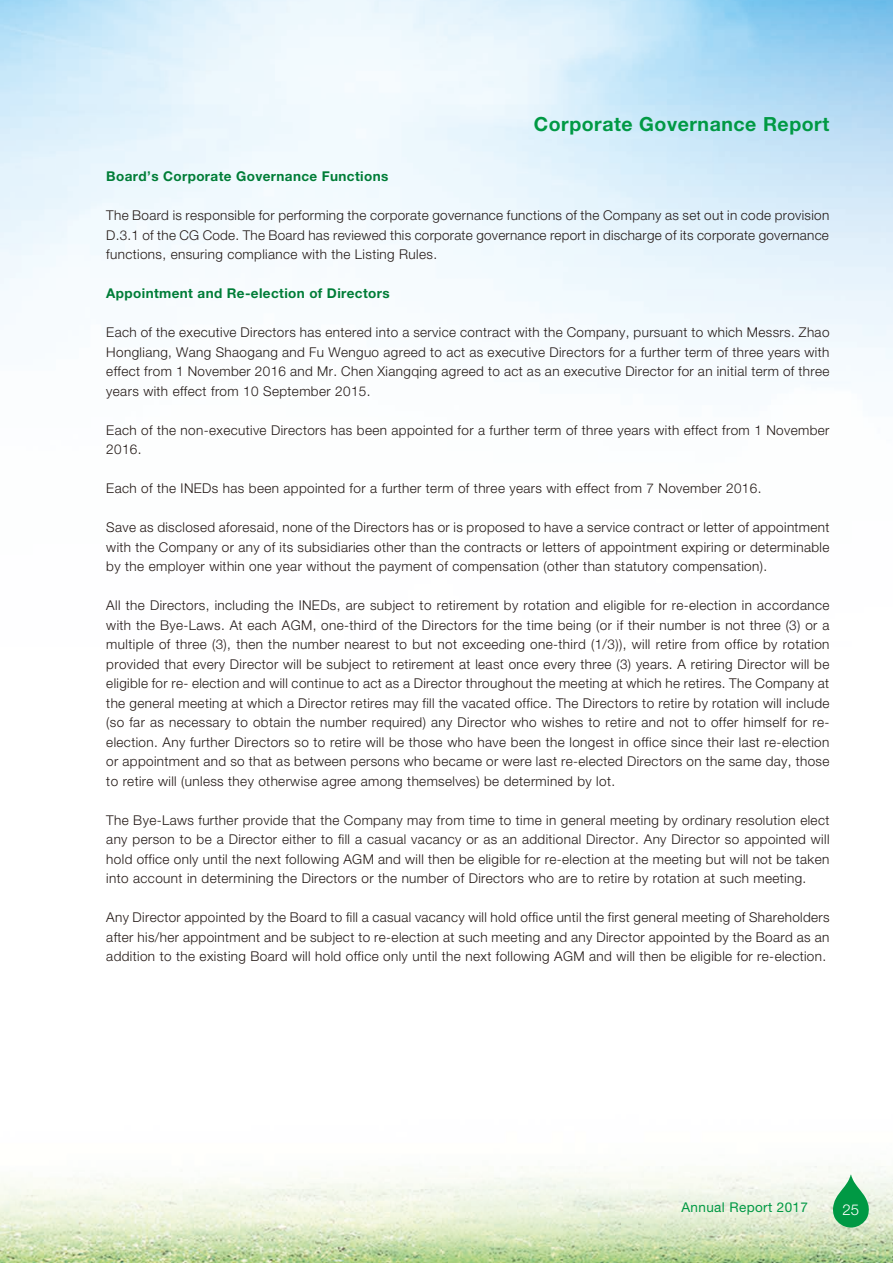
<style>
.page{position:relative;width:893px;height:1263px;background:#fff}
.page>*{position:absolute;margin:0;border:0;box-sizing:border-box;transform-origin:0 0}
.t1{font:700 19.5px "Helvetica Neue LT Std";letter-spacing:.03em;color:#094}
.t2{font:300 15px "Helvetica Neue LT Std";color:#fff}
._00_Body_text{font:300 13.5px/19.5px "Helvetica Neue LT Std";letter-spacing:.03em;color:#231916;text-align:justify}
._02_Heading_2{font:700 13.5px "Helvetica Neue LT Std";letter-spacing:.03em;color:#007d37}
.t3{font:13.5px "Helvetica Neue LT Std";letter-spacing:.03em;color:#094}
</style>
<div class="page">
<img style="left:0;top:0;width:893px;height:1263px">
<svg style="left:833px;top:1175px;width:36px;height:52px"></svg>
<h1 class="t1" style="left:534px;top:112px;width:297px">Corporate Governance Report</h1>
<p class="_02_Heading_2" style="left:106px;top:168px;width:284px">Board’s Corporate Governance Functions</p>
<p class="_00_Body_text" style="left:106px;top:205px;width:724px">The Board is responsible for performing the corporate governance functions of the Company as set out in code provision D.3.1 of the CG Code. The Board has reviewed this corporate governance report in discharge of its corporate governance functions, ensuring compliance with the Listing Rules.</p>
<p class="_02_Heading_2" style="left:106px;top:285px;width:285px">Appointment and Re-election of Directors</p>
<p class="_00_Body_text" style="left:106px;top:322px;width:725px">Each of the executive Directors has entered into a service contract with the Company, pursuant to which Messrs. Zhao Hongliang, Wang Shaogang and Fu Wenguo agreed to act as executive Directors for a further term of three years with effect from 1 November 2016 and Mr. Chen Xiangqing agreed to act as an executive Director for an initial term of three years with effect from 10 September 2015.</p>
<p class="_00_Body_text" style="left:106px;top:420px;width:725px">Each of the non-executive Directors has been appointed for a further term of three years with effect from 1 November<br>2016.</p>
<p class="_00_Body_text" style="left:106px;top:478px;width:657px">Each of the INEDs has been appointed for a further term of three years with effect from 7 November 2016.</p>
<p class="_00_Body_text" style="left:106px;top:517px;width:725px">Save as disclosed aforesaid, none of the Directors has or is proposed to have a service contract or letter of appointment with the Company or any of its subsidiaries other than the contracts or letters of appointment expiring or determinable by the employer within one year without the payment of compensation (other than statutory compensation).</p>
<p class="_00_Body_text" style="left:106px;top:595px;width:725px">All the Directors, including the INEDs, are subject to retirement by rotation and eligible for re-election in accordance with the Bye-Laws. At each AGM, one-third of the Directors for the time being (or if their number is not three (3) or a multiple of three (3), then the number nearest to but not exceeding one-third (1/3)), will retire from office by rotation provided that every Director will be subject to retirement at least once every three (3) years. A retiring Director will be eligible for re- election and will continue to act as a Director throughout the meeting at which he retires. The Company at the general meeting at which a Director retires may fill the vacated office. The Directors to retire by rotation will include (so far as necessary to obtain the number required) any Director who wishes to retire and not to offer himself for re&shy;election. Any further Directors so to retire will be those who have been the longest in office since their last re-election or appointment and so that as between persons who became or were last re-elected Directors on the same day, those to retire will (unless they otherwise agree among themselves) be determined by lot.</p>
<p class="_00_Body_text" style="left:106px;top:810px;width:725px">The Bye-Laws further provide that the Company may from time to time in general meeting by ordinary resolution elect any person to be a Director either to fill a casual vacancy or as an additional Director. Any Director so appointed will hold office only until the next following AGM and will then be eligible for re-election at the meeting but will not be taken into account in determining the Directors or the number of Directors who are to retire by rotation at such meeting.</p>
<p class="_00_Body_text" style="left:106px;top:907px;width:725px">Any Director appointed by the Board to fill a casual vacancy will hold office until the first general meeting of Shareholders after his/her appointment and be subject to re-election at such meeting and any Director appointed by the Board as an addition to the existing Board will hold office only until the next following AGM and will then be eligible for re-election.</p>
<p class="t3" style="left:681px;top:1199px;width:128px">Annual Report 2017</p>
<p class="t2" style="left:842px;top:1200px;width:18px">25</p>
</div>
